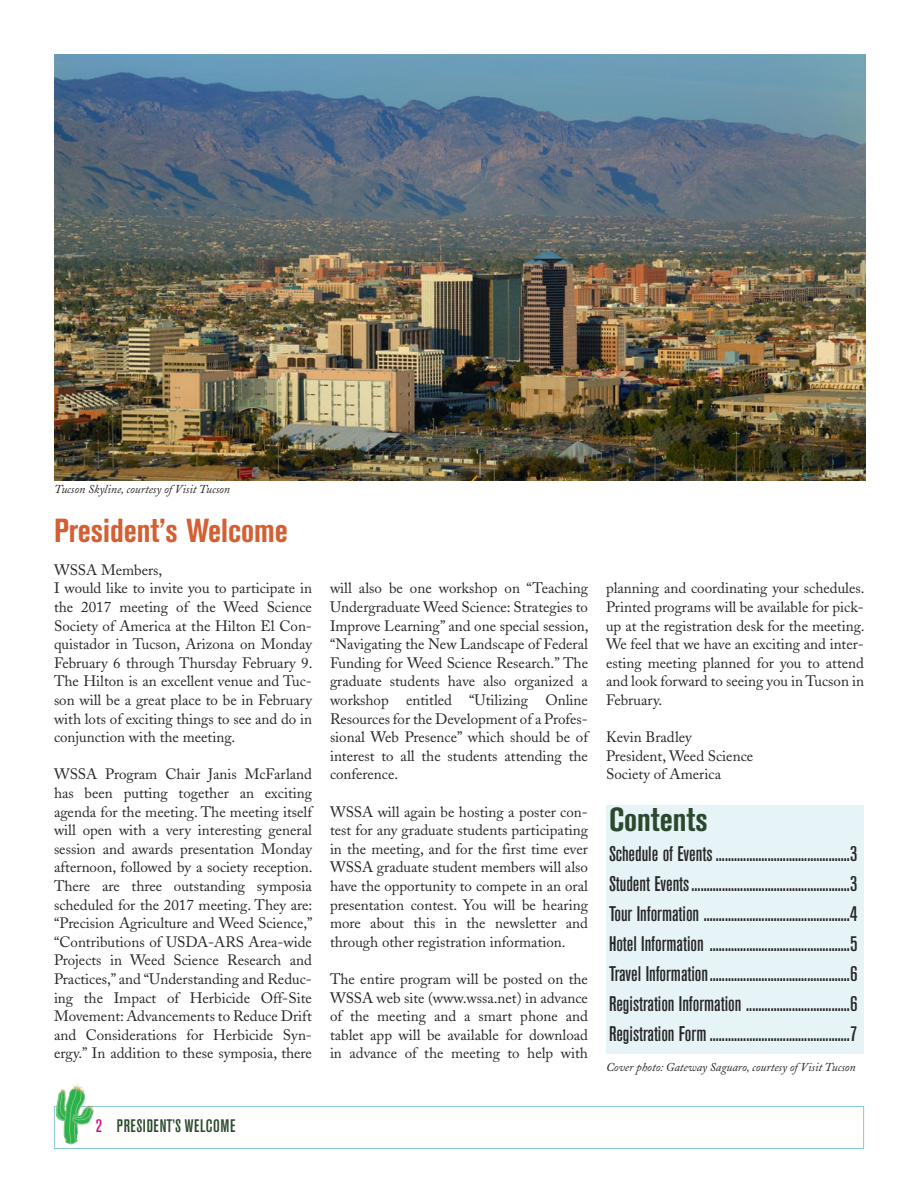
<style>
.page{position:relative;width:918px;height:1188px;background:#fff}
.page>*{position:absolute;margin:0;border:0;box-sizing:border-box;transform-origin:0 0}
.t1{font:700 condensed 33px "Akzidenz Grotesk BE";color:#d45f33}
.t2{font:700 condensed 33px "Akzidenz Grotesk BE";color:#2b492c}
.t3{font:500 condensed 21px/30px "Akzidenz Grotesk BE";color:#272627;text-align:justify}
.t4{font:500 condensed 18px "Akzidenz Grotesk BE";letter-spacing:.03em;color:#2b492c}
.t5{font:15px/18.6px "Adobe Caslon";color:#272627;text-align:justify}
.t6{font:italic 12px "Adobe Caslon";color:#272627}
.s1{color:#ca0d89}
</style>
<div class="page">
<div style="left:54px;top:1106px;width:810px;height:43px;border:1px solid #85c8d8"></div>
<svg style="left:56px;top:1084px;width:39px;height:60px"></svg>
<img style="left:54px;top:54px;width:812px;height:427px">
<div style="left:606px;top:805px;width:258px;height:248px;background:#e6f4f8"></div>
<p class="t6" style="left:54px;top:484px;width:178px">Tucson Skyline, courtesy of Visit Tucson</p>
<h1 class="t1" style="left:54px;top:519px;width:235px">President’s Welcome</h1>
<p class="t5" style="left:54px;top:562px;width:260px;text-align:left">WSSA Members,<br>I would like to invite you to participate in the 2017 meeting of the Weed Science Society of America at the Hilton El Con&shy;quistador in Tucson, Arizona on Monday February 6 through Thursday February 9.<br>The Hilton is an excellent venue and Tuc&shy;son will be a great place to be in February with lots of exciting things to see and do in conjunction with the meeting.</p>
<p class="t5" style="left:54px;top:767px;width:260px">WSSA Program Chair Janis McFarland has been putting together an exciting agenda for the meeting. The meeting itself will open with a very interesting general session and awards presentation Monday afternoon, followed by a society reception.<br>There are three outstanding symposia scheduled for the 2017 meeting. They are: “Precision Agriculture and Weed Science,” “Contributions of USDA-ARS Area-wide Projects in Weed Science Research and Practices,” and “Understanding and Reduc&shy;ing the Impact of Herbicide Off-Site Movement: Advancements to Reduce Drift and Considerations for Herbicide Syn&shy;ergy.” In addition to these symposia, there</p>
<p class="t5" style="left:330px;top:581px;width:260px">will also be one workshop on “Teaching Undergraduate Weed Science: Strategies to Improve Learning” and one special session, “Navigating the New Landscape of Federal Funding for Weed Science Research.” The graduate students have also organized a workshop entitled “Utilizing Online Resources for the Development of a Profes&shy;sional Web Presence” which should be of interest to all the students attending the conference.</p>
<p class="t5" style="left:330px;top:804px;width:260px">WSSA will again be hosting a poster con&shy;test for any graduate students participating in the meeting, and for the first time ever WSSA graduate student members will also have the opportunity to compete in an oral presentation contest. You will be hearing more about this in the newsletter and through other registration information.</p>
<p class="t5" style="left:330px;top:971px;width:260px">The entire program will be posted on the WSSA web site (www.wssa.net) in advance of the meeting and a smart phone and tablet app will be available for download in advance of the meeting to help with</p>
<p class="t5" style="left:606px;top:581px;width:260px">planning and coordinating your schedules.<br>Printed programs will be available for pick&shy;up at the registration desk for the meeting.<br>We feel that we have an exciting and inter&shy;esting meeting planned for you to attend and look forward to seeing you in Tucson in February.</p>
<p class="t5" style="left:606px;top:730px;width:149px;text-align:left">Kevin Bradley<br>President, Weed Science<br>Society of America</p>
<h1 class="t2" style="left:609px;top:808px;width:100px">Contents</h1>
<p class="t3" style="left:609px;top:840px;width:250px">Schedule of Events ............................................3<br>Student Events....................................................3<br>Tour Information ................................................4<br>Hotel Information ..............................................5<br>Travel Information..............................................6<br>Registration Information ..................................6<br>Registration Form ..............................................7</p>
<p class="t6" style="left:606px;top:1063px;width:251px">Cover photo: Gateway Saguaro, courtesy of Visit Tucson</p>
<p class="t4" style="left:96px;top:1119px;width:141px"><span class="s1">2</span> PRESIDENT’S WELCOME</p>
</div>
